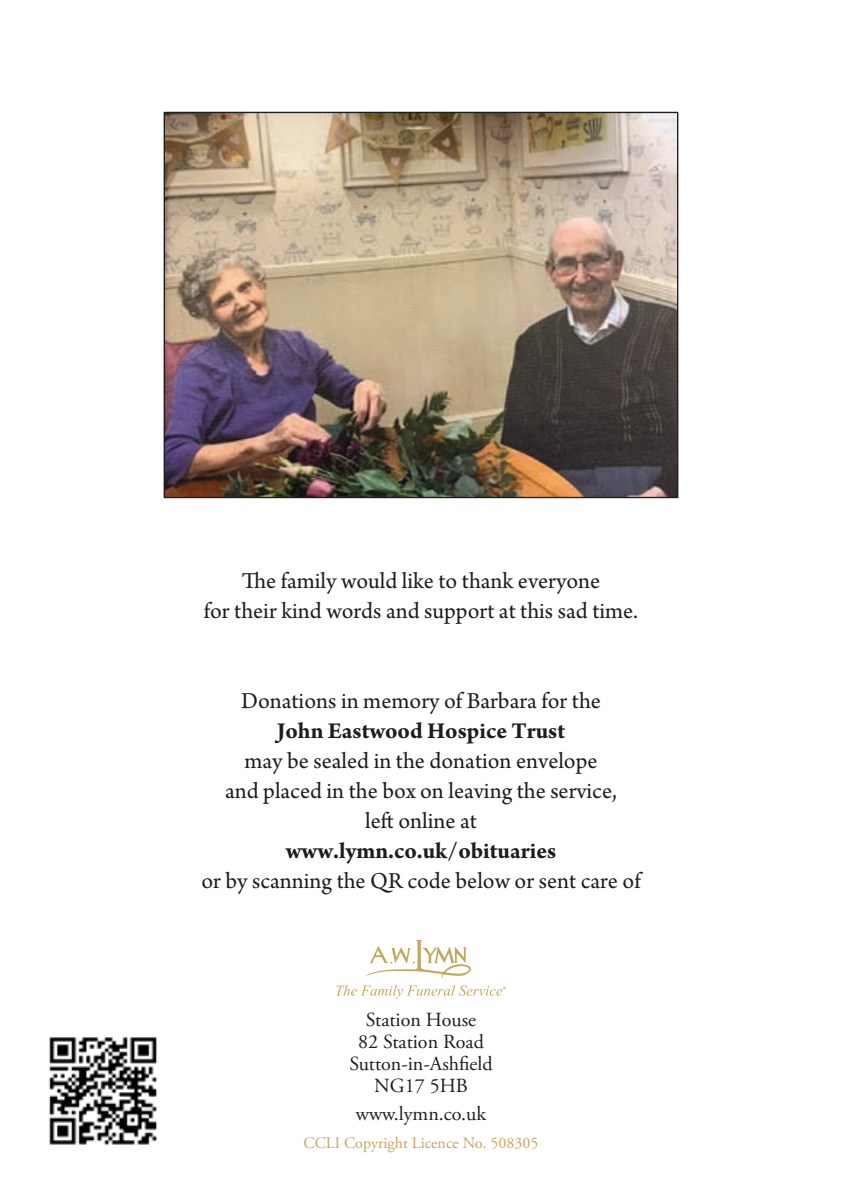
<style>
.page{position:relative;width:842px;height:1191px;background:#fff}
.page>*{position:absolute;margin:0;border:0;box-sizing:border-box;transform-origin:0 0}
.t1{font:24px/30px "Arno Pro";color:#1d1d1b;text-align:center}
.t2{font:700 24px "Arno Pro";color:#1d1d1b}
.t3{font:20px/22px "Adobe Garamond Pro";color:#1d1d1b;text-align:center}
.t4{font:16px "Adobe Garamond Pro";color:#c6a65b}
</style>
<div class="page">
<img style="left:166px;top:114px;width:510px;height:382px">
<svg style="left:336px;top:939px;width:170px;height:59px"></svg>
<img style="left:49px;top:1037px;width:108px;height:108px">
<p class="t1" style="left:204px;top:567px;width:436px">The family would like to thank everyone<br>for their kind words and support at this sad time.</p>
<p class="t1" style="left:241px;top:687px;width:361px">Donations in memory of Barbara for the</p>
<p class="t2" style="left:277px;top:717px;width:290px">John Eastwood Hospice Trust</p>
<p class="t1" style="left:225px;top:747px;width:393px">may be sealed in the donation envelope and placed in the box on leaving the service, left online at</p>
<p class="t2" style="left:286px;top:837px;width:272px">www.lymn.co.uk/obituaries</p>
<p class="t1" style="left:201px;top:867px;width:441px">or by scanning the QR code below or sent care of</p>
<p class="t3" style="left:349px;top:1009px;width:145px">Station House<br>82 Station Road<br>Sutton-in-Ashfield<br>NG17 5HB</p>
<p class="t3" style="left:356px;top:1103px;width:132px">www.lymn.co.uk</p>
<p class="t4" style="left:304px;top:1133px;width:236px">CCLI Copyright Licence No. 508305</p>
</div>
